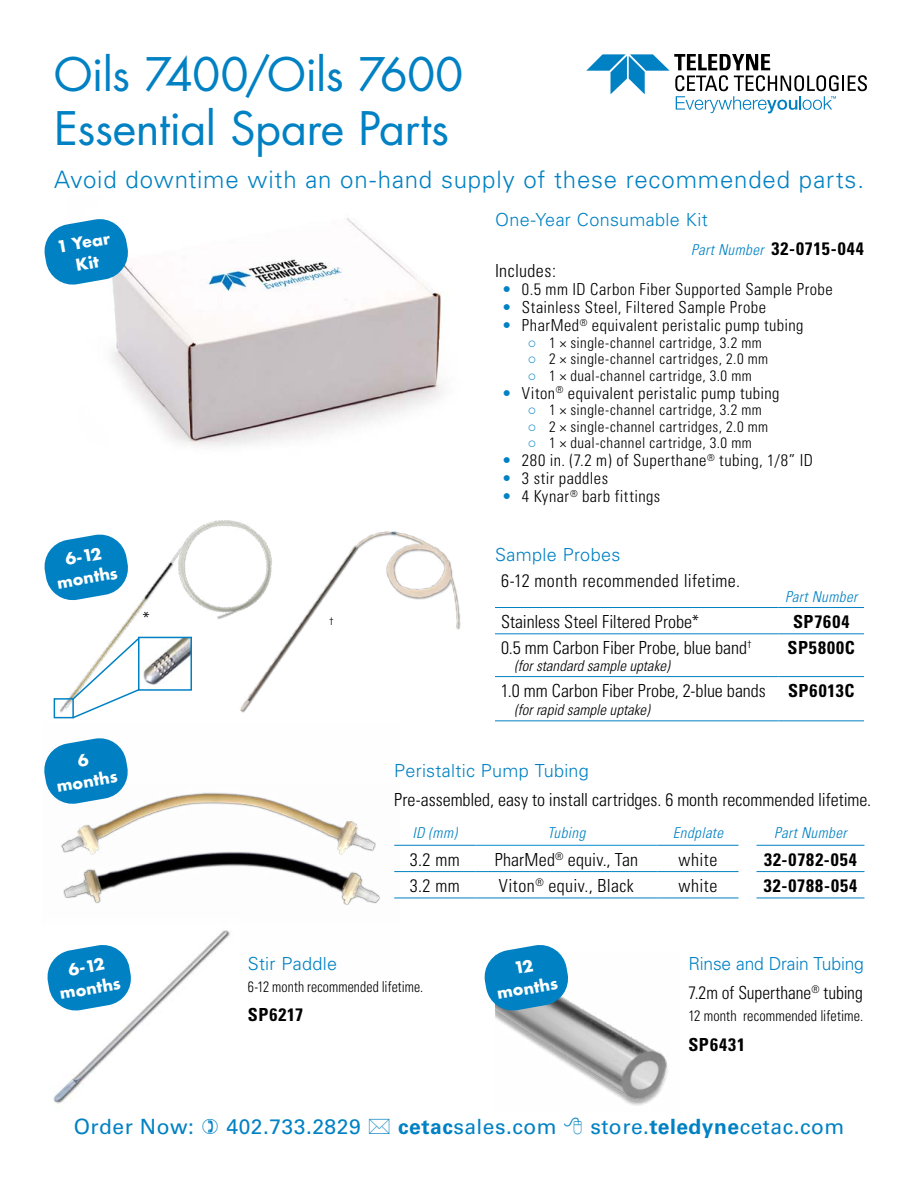
<style>
.page{position:relative;width:918px;height:1188px;background:#fff}
.page>*{position:absolute;margin:0;border:0;box-sizing:border-box;transform-origin:0 0}
.t1{font:45px/54px "Futura Std";letter-spacing:-.015em;color:#0081c3}
.t2{font:300 24px "Univers";letter-spacing:.035em;color:#0081c3}
.t3{font:21px "Univers";letter-spacing:.025em;color:#0081c3}
.t4{font:300 condensed 18px/29.2px "Univers";letter-spacing:.005em;color:#000}
.t5{font:300 18px/29.2px "Univers";letter-spacing:.015em;color:#0081c3}
.t6{font:700 condensed 18px "Univers";letter-spacing:.055em;color:#000}
.t7{font:300 condensed 18px "Univers";letter-spacing:.025em;color:#000}
.t8{font:700 18px/21.6px "Futura PT";color:#fff;text-align:center}
.t9{font:300 condensed 16.5px "Univers";letter-spacing:.03em;color:#000}
.t10{font:300 condensed 15px "Univers";letter-spacing:.025em;color:#000}
.t11{font:italic 300 condensed 15px "Univers";letter-spacing:.005em;color:#000}
.t12{font:italic 300 condensed 15px "Univers";letter-spacing:.03em;color:#0081c3}
.t13{font:300 condensed 15px "Univers";letter-spacing:.005em;color:#000;scale:.92 1}
.t14{font:300 condensed 15px "Univers";letter-spacing:.005em;color:#000;scale:.95 1}
.t15{font:300 condensed 10.5px "Univers";color:#000}
.s1{font-style:italic;font-stretch:condensed;font-size:15px}
.s2{font-weight:700;font-stretch:condensed;color:#000}
.s3{color:#0081c3}
.s4{font-family:"Arial Narrow";font-weight:400;font-stretch:normal;color:#0081c3}
.s5{font-stretch:normal;color:#0081c3}
.s6{font-weight:700}
</style>
<div class="page">
<img style="left:495px;top:1002px;width:173px;height:104px">
<hr style="left:495px;top:607px;width:283px;height:1px;background:#0081c3">
<hr style="left:778px;top:607px;width:86px;height:1px;background:#0081c3">
<hr style="left:495px;top:633px;width:283px;height:1px;background:#0081c3">
<hr style="left:778px;top:633px;width:86px;height:1px;background:#0081c3">
<hr style="left:495px;top:676px;width:283px;height:1px;background:#0081c3">
<hr style="left:778px;top:676px;width:86px;height:1px;background:#0081c3">
<hr style="left:495px;top:720px;width:283px;height:1px;background:#0081c3">
<hr style="left:778px;top:720px;width:86px;height:1px;background:#0081c3">
<img style="left:112px;top:218px;width:330px;height:229px">
<img style="left:53px;top:521px;width:160px;height:197px">
<img style="left:213px;top:520px;width:248px;height:193px">
<img style="left:53px;top:930px;width:177px;height:174px">
<svg style="left:586px;top:54px;width:281px;height:59px"></svg>
<svg style="left:47px;top:943px;width:86px;height:70px"></svg>
<svg style="left:484px;top:945px;width:86px;height:68px;background:#3596c7"></svg>
<svg style="left:44px;top:218px;width:86px;height:69px"></svg>
<svg style="left:44px;top:532px;width:86px;height:70px"></svg>
<hr style="left:757px;top:845px;width:108px;height:1px;background:#0081c3">
<hr style="left:757px;top:871px;width:108px;height:1px;background:#0081c3">
<hr style="left:757px;top:898px;width:108px;height:1px;background:#0081c3">
<hr style="left:394px;top:845px;width:81px;height:1px;background:#0081c3">
<hr style="left:658px;top:845px;width:81px;height:1px;background:#0081c3">
<hr style="left:394px;top:871px;width:81px;height:1px;background:#0081c3">
<hr style="left:475px;top:871px;width:183px;height:1px;background:#0081c3">
<hr style="left:658px;top:871px;width:81px;height:1px;background:#0081c3">
<hr style="left:394px;top:898px;width:81px;height:1px;background:#0081c3">
<hr style="left:475px;top:898px;width:183px;height:1px;background:#0081c3">
<hr style="left:658px;top:898px;width:81px;height:1px;background:#0081c3">
<hr style="left:475px;top:845px;width:183px;height:1px;background:#058dc7">
<div style="left:54px;top:698px;width:20px;height:20px;border:2px solid #0081c3"></div>
<svg style="left:71px;top:636px;width:70px;height:83px"></svg>
<img style="left:141px;top:640px;width:48px;height:48px">
<div style="left:138px;top:637px;width:54px;height:54px;border:2px solid #0081c3"></div>
<img style="left:44px;top:738px;width:356px;height:167px">
<h1 class="t1" style="left:54px;top:48px;width:411px">Oils 7400/Oils 7600<br>Essential Spare Parts</h1>
<h2 class="t2" style="left:54px;top:165px;width:812px">Avoid downtime with an on-hand supply of these recommended parts.</h2>
<p class="t8" style="left:55px;top:236px;width:55px;rotate:-10deg">1 Year<br>Kit</p>
<p class="t8" style="left:51px;top:551px;width:63px;rotate:-10deg">6-12 months</p>
<p class="t4" style="left:142px;top:604px;width:9px">*</p>
<p class="t8" style="left:51px;top:754px;width:63px;rotate:-10deg">6 months</p>
<p class="t15" style="left:329px;top:615px;width:6px">†</p>
<p class="t5" style="left:691px;top:205px;width:174px;text-indent:-196px">One-Year Consumable Kit<br><span class="s1">Part Number</span> <span class="s2">32-0715-044</span></p>
<p class="t4" style="left:495px;top:256px;width:63px">Includes:</p>
<p class="t9" style="left:502px;top:280px;width:333px"><span class="s3">•</span> 0.5 mm ID Carbon Fiber Supported Sample Probe</p>
<p class="t9" style="left:502px;top:298px;width:266px"><span class="s3">•</span> Stainless Steel, Filtered Sample Probe</p>
<p class="t9" style="left:502px;top:316px;width:303px"><span class="s3">•</span> PharMed<sup>®</sup> equivalent peristalic pump tubing</p>
<p class="t10" style="left:529px;top:334px;width:235px"><span class="s4">○</span> 1 × single-channel cartridge, 3.2 mm</p>
<p class="t10" style="left:529px;top:350px;width:241px"><span class="s4">○</span> 2 × single-channel cartridges, 2.0 mm</p>
<p class="t10" style="left:529px;top:367px;width:225px"><span class="s4">○</span> 1 × dual-channel cartridge, 3.0 mm</p>
<p class="t9" style="left:502px;top:383px;width:279px"><span class="s3">•</span> Viton<sup>®</sup> equivalent peristalic pump tubing</p>
<p class="t10" style="left:529px;top:401px;width:235px"><span class="s4">○</span> 1 × single-channel cartridge, 3.2 mm</p>
<p class="t10" style="left:529px;top:418px;width:241px"><span class="s4">○</span> 2 × single-channel cartridges, 2.0 mm</p>
<p class="t10" style="left:529px;top:434px;width:225px"><span class="s4">○</span> 1 × dual-channel cartridge, 3.0 mm</p>
<p class="t9" style="left:502px;top:451px;width:313px"><span class="s3">•</span> 280 in. (7.2 m) of Superthane<sup>®</sup> tubing, 1/8” ID</p>
<p class="t9" style="left:502px;top:469px;width:108px"><span class="s3">•</span> 3 stir paddles</p>
<p class="t9" style="left:502px;top:487px;width:160px"><span class="s3">•</span> 4 Kynar<sup>®</sup> barb fittings</p>
<p class="t5" style="left:495px;top:540px;width:127px">Sample Probes</p>
<p class="t7" style="left:501px;top:570px;width:241px">6-12 month recommended lifetime.</p>
<p class="t12" style="left:785px;top:587px;width:74px">Part Number</p>
<p class="t4" style="left:501px;top:607px;width:200px">Stainless Steel Filtered Probe*</p>
<p class="t6" style="left:793px;top:610px;width:58px">SP7604</p>
<p class="t4" style="left:501px;top:633px;width:252px">0.5 mm Carbon Fiber Probe, blue band<sup>†</sup></p>
<p class="t11" style="left:514px;top:656px;width:157px">(for standard sample uptake)</p>
<p class="t6" style="left:788px;top:637px;width:69px">SP5800C</p>
<p class="t4" style="left:501px;top:676px;width:266px">1.0 mm Carbon Fiber Probe, 2-blue bands</p>
<p class="t11" style="left:514px;top:701px;width:137px">(for rapid sample uptake)</p>
<p class="t6" style="left:788px;top:679px;width:68px">SP6013C</p>
<p class="t5" style="left:394px;top:756px;width:196px">Peristaltic Pump Tubing</p>
<p class="t4" style="left:394px;top:785px;width:478px">Pre-assembled, easy to install cartridges. 6 month recommended lifetime.</p>
<p class="t12" style="left:412px;top:824px;width:46px">ID (mm)</p>
<p class="t12" style="left:547px;top:824px;width:40px">Tubing</p>
<p class="t12" style="left:673px;top:824px;width:52px">Endplate</p>
<p class="t12" style="left:774px;top:824px;width:74px">Part Number</p>
<p class="t4" style="left:410px;top:845px;width:52px">3.2 mm</p>
<p class="t4" style="left:495px;top:845px;width:145px">PharMed<sup>®</sup> equiv., Tan</p>
<p class="t4" style="left:679px;top:845px;width:40px">white</p>
<p class="t6" style="left:764px;top:848px;width:94px">32-0782-054</p>
<p class="t4" style="left:410px;top:871px;width:52px">3.2 mm</p>
<p class="t7" style="left:499px;top:875px;width:137px">Viton<sup>®</sup> equiv., Black</p>
<p class="t4" style="left:679px;top:871px;width:40px">white</p>
<p class="t6" style="left:764px;top:874px;width:95px">32-0788-054</p>
<p class="t8" style="left:54px;top:961px;width:63px;rotate:-10deg">6-12 months</p>
<p class="t5" style="left:248px;top:949px;width:91px">Stir Paddle</p>
<p class="t13" style="left:248px;top:978px;width:192px">6-12 month recommended lifetime.</p>
<p class="t6" style="left:248px;top:1004px;width:57px">SP6217</p>
<p class="t8" style="left:491px;top:961px;width:63px;rotate:-10deg">12 months</p>
<p class="t4" style="left:688px;top:949px;width:177px"><span class="s5">Rinse and Drain Tubing<br></span>7.2m of Superthane<sup>®</sup> tubing</p>
<p class="t14" style="left:688px;top:1007px;width:186px">12 month recommended lifetime.</p>
<p class="t6" style="left:688px;top:1033px;width:58px">SP6431</p>
<p class="t3" style="left:74px;top:1114px;width:122px">Order Now:</p>
<p class="t3" style="left:226px;top:1114px;width:136px">402.733.2829</p>
<p class="t3" style="left:398px;top:1114px;width:160px"><span class="s6">cetac</span>sales.com</p>
<p class="t3" style="left:590px;top:1114px;width:255px">store.<span class="s6">teledyne</span>cetac.com</p>
</div>
